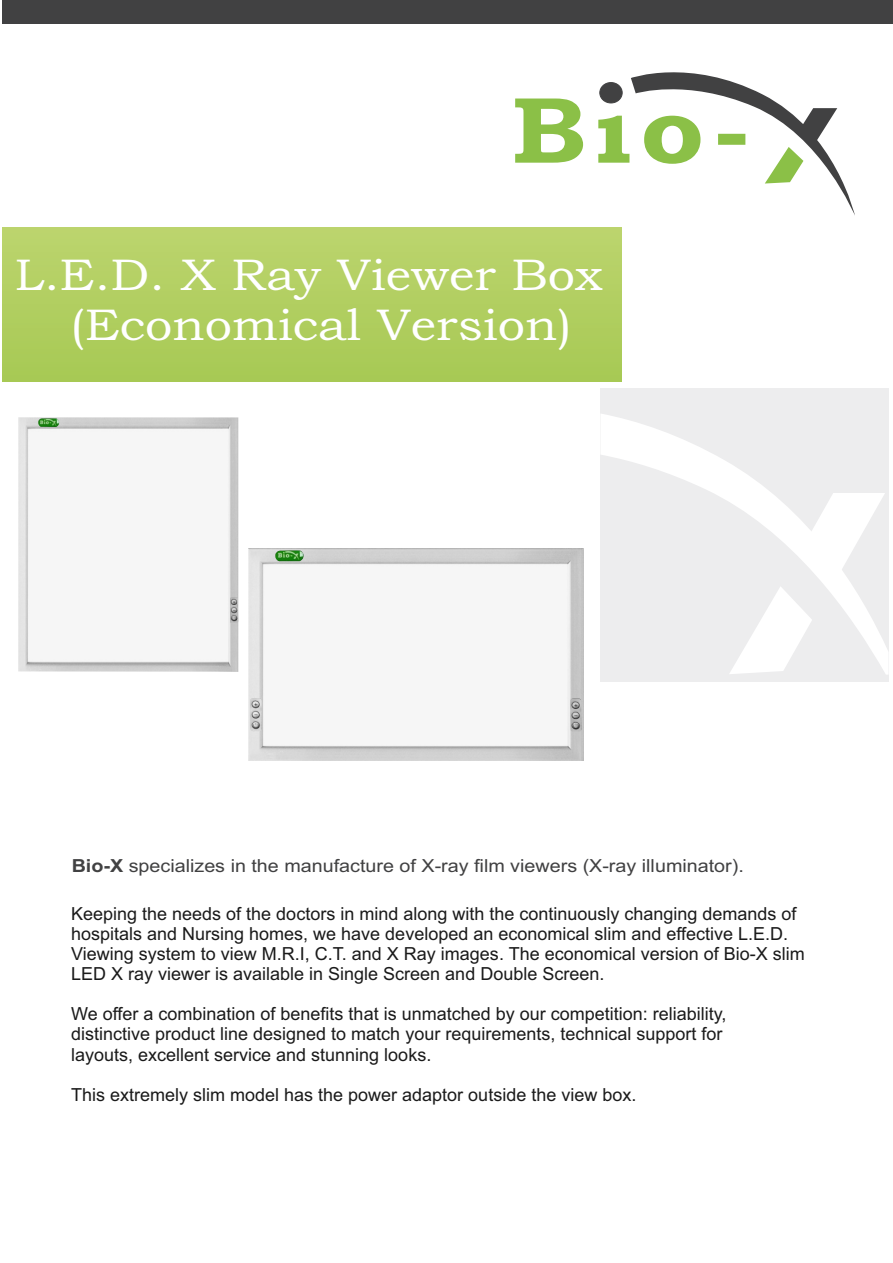
<style>
.page{position:relative;width:893px;height:1263px;background:#fff}
.page>*{position:absolute;margin:0;border:0;box-sizing:border-box;transform-origin:0 0}
.t1{font:44.55px "Bookman Old Style";color:#fff;scale:1.1 1}
.t2{font:18px/20.1px "Arial";color:#1a1a1a}
.t3{font:18px "Arial";color:#414142;scale:1.1 1}
.s1{font-weight:700}
</style>
<div class="page">
<div style="left:3px;top:227px;width:619px;height:155px;background:#b1ce60"></div>
<svg style="left:515px;top:72px;width:340px;height:143px"></svg>
<div style="left:595px;top:79px;width:30px;height:33px;background:#fff"></div>
<div style="left:600px;top:82px;width:22px;height:21px;background:#414142;border:1px solid #414142;border-radius:50%"></div>
<div style="left:600px;top:389px;width:289px;height:293px;background:#ededee"></div>
<svg style="left:601px;top:414px;width:287px;height:261px"></svg>
<div style="left:2px;top:0;width:891px;height:23px;background:#414142"></div>
<img style="left:249px;top:548px;width:334px;height:213px">
<img style="left:275px;top:550px;width:29px;height:11px">
<img style="left:250px;top:698px;width:12px;height:34px">
<img style="left:570px;top:698px;width:12px;height:34px">
<img style="left:18px;top:417px;width:220px;height:255px">
<img style="left:38px;top:418px;width:21px;height:9px">
<img style="left:230px;top:597px;width:8px;height:27px">
<h1 class="t1" style="left:15px;top:258px;width:536px">L.E.D. X Ray Viewer Box</h1>
<h1 class="t1" style="left:70px;top:308px;width:458px">(Economical Version)</h1>
<p class="t3" style="left:72px;top:859px;width:613px"><span class="s1">Bio-X</span> specializes in the manufacture of X-ray film viewers (X-ray illuminator).</p>
<p class="t2" style="left:71px;top:905px;width:735px">Keeping the needs of the doctors in mind along with the continuously changing demands of hospitals and Nursing homes, we have developed an economical slim and effective L.E.D.<br>Viewing system to view M.R.I, C.T. and X Ray images. The economical version of Bio-X slim LED X ray viewer is available in Single Screen and Double Screen.</p>
<p class="t2" style="left:71px;top:1006px;width:657px">We offer a combination of benefits that is unmatched by our competition: reliability, distinctive product line designed to match your requirements, technical support for layouts, excellent service and stunning looks.</p>
<p class="t2" style="left:71px;top:1086px;width:567px">This extremely slim model has the power adaptor outside the view box.</p>
</div>
